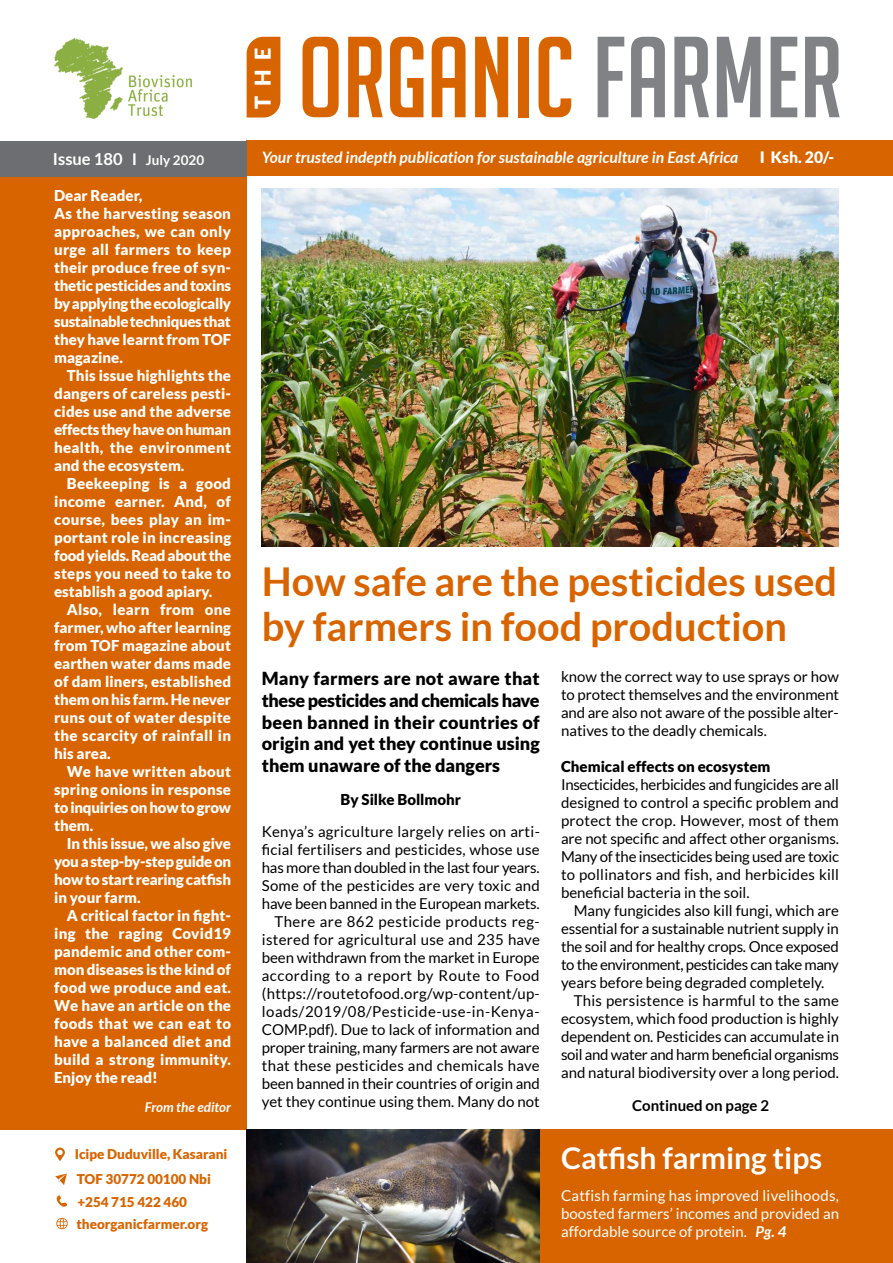
<style>
.page{position:relative;width:893px;height:1263px;background:#fff}
.page>*{position:absolute;margin:0;border:0;box-sizing:border-box;transform-origin:0 0}
.t1{font:112.05px "Big Noodle Titling";color:#d86400}
.t2{font:700 39.75px/45px "Lato";color:#d86400}
.t3{font:700 30px "Lato";color:#fff}
.t4{font:900 21.75px "Lato";color:#fff}
.t5{font:900 18px/21.6px "Lato";color:#000;text-align:justify}
.t6{font:700 16.5px "Lato";color:#fff}
.t7{font:italic 700 15.75px "Lato";color:#fff}
.t8{font:900 15.75px "Lato";color:#fff}
.t9{font:15px/18px "Lato";color:#000;text-align:justify}
.t10{font:900 15px/18px "Lato";color:#fff;text-align:justify}
.t11{font:15px/18px "Lato";color:#fff;text-align:justify}
.t12{font:900 15px "Lato";color:#000}
.t13{font:15px "Lato";letter-spacing:-.025em;color:#000}
.t14{font:15px "Lato";letter-spacing:-.02em;color:#000}
.t15{font:700 15px "Lato";color:#000}
.t16{font:900 13.5px/21.9px "Lato";color:#d86400}
.t17{font:italic 700 13.5px "Lato";color:#fff}
.t18{font:700 13.5px "Lato";color:#fff}
.s1{color:#808285}
.s2{font-weight:700;font-style:italic}
</style>
<div class="page">
<div style="left:404px;top:1130px;width:489px;height:133px;background:#d86400"></div>
<div style="left:0;top:176px;width:247px;height:954px;background:#d86400"></div>
<img style="left:54px;top:37px;width:138px;height:83px">
<div style="left:247px;top:141px;width:646px;height:35px;background:#d86400"></div>
<div style="left:0;top:141px;width:247px;height:35px;background:#6d6e71"></div>
<svg style="left:133px;top:153px;width:2px;height:12px"></svg>
<img style="left:247px;top:1130px;width:293px;height:133px">
<svg style="left:57px;top:1195px;width:10px;height:12px"></svg>
<svg style="left:55px;top:1173px;width:12px;height:12px"></svg>
<svg style="left:56px;top:1218px;width:12px;height:11px"></svg>
<svg style="left:55px;top:1147px;width:10px;height:14px"></svg>
<img style="left:262px;top:189px;width:577px;height:357px">
<div style="left:247px;top:37px;width:33px;height:81px;background:#d86400"></div>
<h3 class="t4" style="left:250px;top:109px;width:63px;rotate:-90deg">THE</h3>
<h1 class="t1" style="left:298px;top:17px;width:546px">ORGANIC <span class="s1">FARMER</span></h1>
<p class="t6" style="left:53px;top:149px;width:71px">Issue 180</p>
<p class="t18" style="left:146px;top:152px;width:60px">July 2020</p>
<p class="t7" style="left:262px;top:149px;width:478px">Your trusted indepth publication for sustainable agriculture in East Africa</p>
<p class="t8" style="left:760px;top:148px;width:76px">I Ksh. 20/-</p>
<p class="t10" style="left:54px;top:186px;width:179px;text-align:left">Dear Reader,<br>As the harvesting season approaches, we can only urge all farmers to keep their produce free of syn&shy;thetic pesticides and toxins by applying the ecologically sustainable techniques that they have learnt from TOF magazine.</p>
<p class="t10" style="left:54px;top:366px;width:178px;text-indent:13px">This issue highlights the dangers of careless pesti&shy;cides use and the adverse effects they have on human health, the environment and the ecosystem.</p>
<p class="t10" style="left:54px;top:474px;width:179px;text-indent:13px">Beekeeping is a good income earner. And, of course, bees play an im&shy;portant role in increasing food yields. Read about the steps you need to take to establish a good apiary.</p>
<p class="t10" style="left:54px;top:600px;width:179px;text-indent:13px">Also, learn from one farmer, who after learning from TOF magazine about earthen water dams made of dam liners, established them on his farm. He never runs out of water despite the scarcity of rainfall in his area.</p>
<p class="t10" style="left:54px;top:762px;width:178px;text-indent:13px">We have written about spring onions in response to inquiries on how to grow them.</p>
<p class="t10" style="left:54px;top:834px;width:179px;text-indent:13px">In this issue, we also give you a step-by-step guide on how to start rearing catfish in your farm.</p>
<p class="t10" style="left:54px;top:906px;width:179px;text-indent:13px">A critical factor in fight&shy;ing the raging Covid19 pandemic and other com&shy;mon diseases is the kind of food we produce and eat.<br>We have an article on the foods that we can eat to have a balanced diet and build a strong immunity.<br>Enjoy the read!</p>
<p class="t17" style="left:145px;top:1099px;width:88px">From the editor</p>
<p class="t16" style="left:75px;top:1143px;width:154px">Icipe Duduville, Kasarani</p>
<p class="t16" style="left:77px;top:1167px;width:136px">TOF 30772 00100 Nbi</p>
<p class="t16" style="left:77px;top:1191px;width:133px">+254 715 422 460 theorganicfarmer.org</p>
<h2 class="t2" style="left:262px;top:558px;width:577px">How safe are the pesticides used by farmers in food production</h2>
<p class="t5" style="left:262px;top:667px;width:279px">Many farmers are not aware that these pesticides and chemicals have been banned in their countries of origin and yet they continue using them unaware of the dangers</p>
<p class="t12" style="left:341px;top:790px;width:122px">By Silke Bollmohr</p>
<p class="t9" style="left:262px;top:822px;width:280px;text-align:right">Kenya’s agriculture largely relies on arti&shy;ficial fertilisers and pesticides, whose use has more than doubled in the last four years.<br>Some of the pesticides are very toxic and have been banned in the European markets.<br>There are 862 pesticide products reg&shy;istered for agricultural use and 235 have been withdrawn from the market in Europe according to a report by Route to Food (https://routetofood.org/wp-content/up&shy;loads/2019/08/Pesticide-use-in-Kenya-COMP.pdf). Due to lack of information and proper training, many farmers are not aware that these pesticides and chemicals have been banned in their countries of origin and yet they continue using them. Many do not</p>
<p class="t9" style="left:561px;top:667px;width:280px">know the correct way to use sprays or how to protect themselves and the environment and are also not aware of the possible alter&shy;natives to the deadly chemicals.</p>
<p class="t12" style="left:561px;top:757px;width:211px">Chemical effects on ecosystem</p>
<p class="t9" style="left:561px;top:775px;width:280px">Insecticides, herbicides and fungicides are all designed to control a specific problem and protect the crop. However, most of them are not specific and affect other organisms.<br>Many of the insecticides being used are toxic to pollinators and fish, and herbicides kill beneficial bacteria in the soil.</p>
<p class="t9" style="left:574px;top:901px;width:267px">Many fungicides also kill fungi, which are</p>
<p class="t9" style="left:561px;top:919px;width:279px">essential for a sustainable nutrient supply in</p>
<p class="t9" style="left:561px;top:937px;width:279px">the soil and for healthy crops. Once exposed</p>
<p class="t13" style="left:561px;top:956px;width:279px">to the environment, pesticides can take many</p>
<p class="t9" style="left:561px;top:973px;width:265px">years before being degraded completely.</p>
<p class="t9" style="left:574px;top:991px;width:267px">This persistence is harmful to the same</p>
<p class="t9" style="left:561px;top:1009px;width:279px">ecosystem, which food production is highly</p>
<p class="t9" style="left:561px;top:1027px;width:279px">dependent on. Pesticides can accumulate in</p>
<p class="t14" style="left:561px;top:1046px;width:280px">soil and water and harm beneficial organisms</p>
<p class="t9" style="left:561px;top:1063px;width:279px">and natural biodiversity over a long period.</p>
<p class="t15" style="left:632px;top:1097px;width:139px">Continued on page 2</p>
<h3 class="t3" style="left:561px;top:1141px;width:263px">Catfish farming tips</h3>
<p class="t11" style="left:561px;top:1186px;width:279px">Catfish farming has improved livelihoods, boosted farmers’ incomes and provided an affordable source of protein. <span class="s2">Pg. 4</span></p>
</div>
